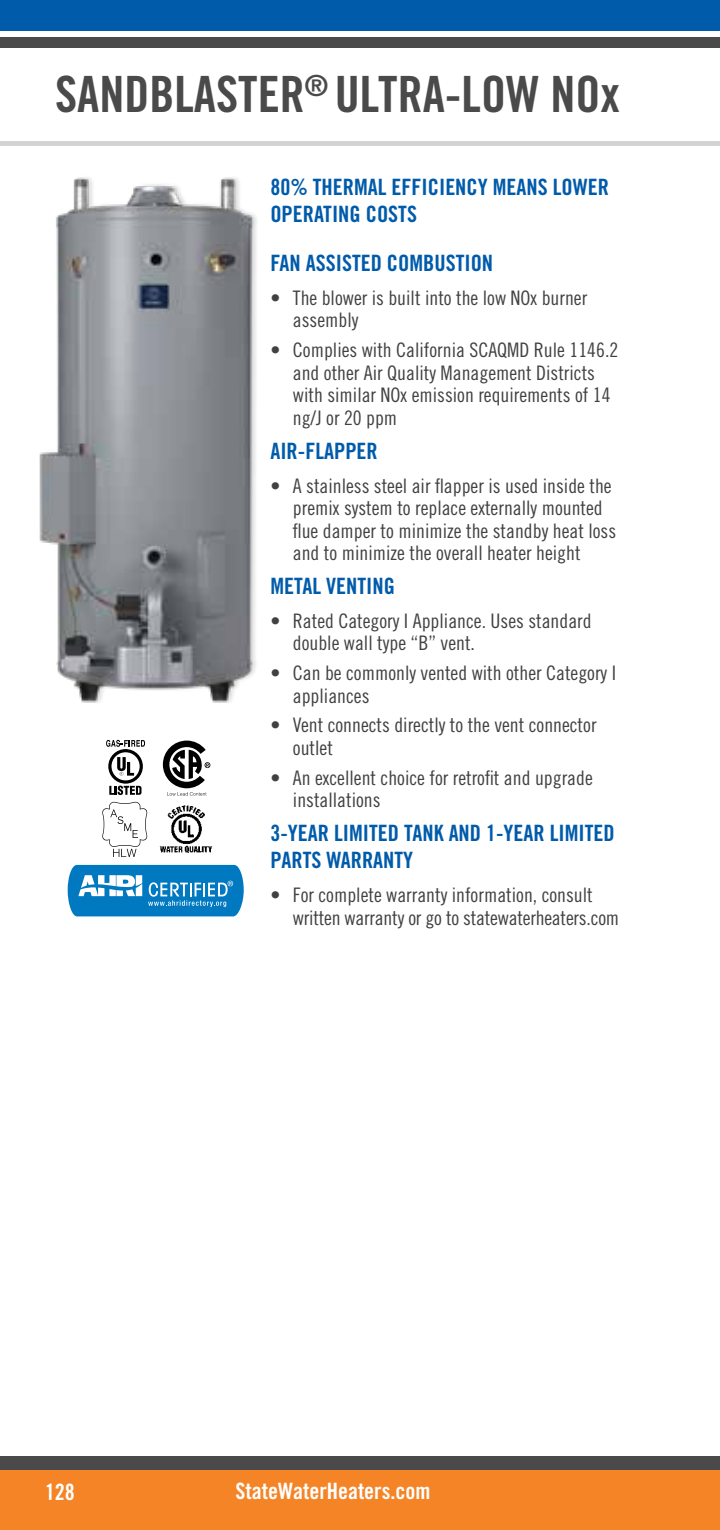
<style>
.page{position:relative;width:720px;height:1530px;background:#fff}
.page>*{position:absolute;margin:0;border:0;box-sizing:border-box;transform-origin:0 0}
.t1{font:50px "Trade Gothic LT Std Bd Cn 20";color:#4a4a4b}
.t2{font:22.5px/27px "Trade Gothic LT Std Bd Cn 20";color:#005baa}
.t3{font:22.5px "Trade Gothic LT Std Bd Cn 20";color:#fff}
.t4{font:20px/22.5px "Trade Gothic LT Std Cn 18";color:#414042}
</style>
<div class="page">
<div style="left:0;top:1470px;width:720px;height:60px;background:#f58427"></div>
<div style="left:0;top:1456px;width:720px;height:14px;background:#4a4a4b"></div>
<div style="left:0;top:37px;width:720px;height:10px;background:#4a4a4b"></div>
<div style="left:0;top:0;width:720px;height:31px;background:#005baa"></div>
<hr style="left:0;top:141px;width:720px;height:4px;background:#d1d3d4">
<svg style="left:67px;top:864px;width:177px;height:53px;background:#3494cd"></svg>
<svg style="left:163px;top:741px;width:47px;height:55px"></svg>
<svg style="left:106px;top:740px;width:39px;height:55px"></svg>
<img style="left:159px;top:805px;width:54px;height:48px">
<svg style="left:102px;top:802px;width:45px;height:55px"></svg>
<img style="left:39px;top:177px;width:218px;height:526px">
<h1 class="t1" style="left:55px;top:64px;width:566px">SANDBLASTER<sup>®</sup> ULTRA-LOW NOx</h1>
<p class="t2" style="left:270px;top:173px;width:340px">80% THERMAL EFFICIENCY MEANS LOWER<br>OPERATING COSTS</p>
<p class="t2" style="left:270px;top:249px;width:224px">FAN ASSISTED COMBUSTION</p>
<p class="t4" style="left:293px;top:286px;width:296px;text-indent:-22px">• The blower is built into the low NOx burner assembly</p>
<p class="t4" style="left:293px;top:339px;width:327px;text-indent:-22px">• Complies with California SCAQMD Rule 1146.2 and other Air Quality Management Districts with similar NOx emission requirements of 14 ng/J or 20 ppm</p>
<p class="t2" style="left:270px;top:437px;width:109px">AIR-FLAPPER</p>
<p class="t4" style="left:293px;top:474px;width:325px;text-indent:-22px">• A stainless steel air flapper is used inside the premix system to replace externally mounted flue damper to minimize the standby heat loss and to minimize the overall heater height</p>
<p class="t2" style="left:270px;top:573px;width:126px">METAL VENTING</p>
<p class="t4" style="left:293px;top:609px;width:300px;text-indent:-22px">• Rated Category I Appliance. Uses standard double wall type “B” vent.</p>
<p class="t4" style="left:293px;top:662px;width:325px;text-indent:-22px">• Can be commonly vented with other Category I appliances</p>
<p class="t4" style="left:293px;top:714px;width:305px;text-indent:-22px">• Vent connects directly to the vent connector outlet</p>
<p class="t4" style="left:293px;top:766px;width:301px;text-indent:-22px">• An excellent choice for retrofit and upgrade installations</p>
<p class="t2" style="left:270px;top:820px;width:346px">3-YEAR LIMITED TANK AND 1-YEAR LIMITED<br>PARTS WARRANTY</p>
<p class="t4" style="left:293px;top:883px;width:328px;text-indent:-22px">• For complete warranty information, consult written warranty or go to statewaterheaters.com</p>
<p class="t3" style="left:45px;top:1478px;width:31px">128</p>
<p class="t3" style="left:236px;top:1477px;width:196px">StateWaterHeaters.com</p>
</div>
